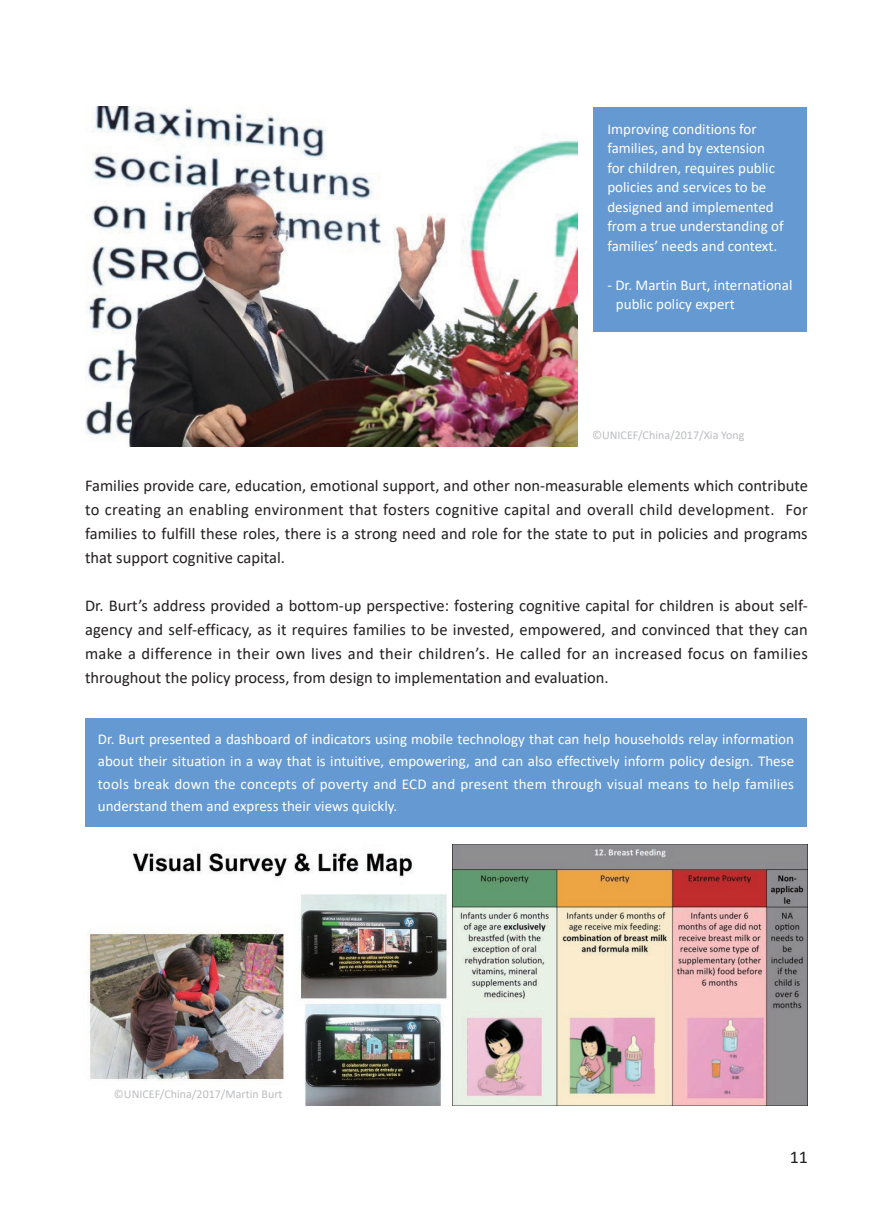
<style>
.page{position:relative;width:893px;height:1212px;background:#fff}
.page>*{position:absolute;margin:0;border:0;box-sizing:border-box;transform-origin:0 0}
.t1{font:18px "Calibri";color:#231f20}
.t2{font:16.5px/24px "Calibri";color:#231f20;text-align:justify}
.t3{font:15px/19.5px "Calibri";color:#fff}
.t4{font:12px "Calibri";color:#bcbdc0}
</style>
<div class="page">
<img style="left:85px;top:106px;width:492px;height:340px">
<div style="left:593px;top:107px;width:214px;height:225px;background:#6599d1"></div>
<div style="left:85px;top:719px;width:722px;height:108px;background:#6599d1"></div>
<img style="left:87px;top:845px;width:721px;height:261px">
<p class="t3" style="left:607px;top:119px;width:178px">Improving conditions for families, and by extension for children, requires public policies and services to be designed and implemented from a true understanding of families’ needs and context.</p>
<p class="t3" style="left:616px;top:275px;width:178px;text-indent:-9px">- Dr. Martin Burt, international public policy expert</p>
<p class="t4" style="left:592px;top:427px;width:154px">©UNICEF/China/2017/Xia Yong</p>
<p class="t2" style="left:85px;top:473px;width:724px">Families provide care, education, emotional support, and other non-measurable elements which contribute to creating an enabling environment that fosters cognitive capital and overall child development. For families to fulfill these roles, there is a strong need and role for the state to put in policies and programs that support cognitive capital.</p>
<p class="t2" style="left:85px;top:593px;width:724px">Dr. Burt’s address provided a bottom-up perspective: fostering cognitive capital for children is about self&shy;agency and self-efficacy, as it requires families to be invested, empowered, and convinced that they can make a difference in their own lives and their children’s. He called for an increased focus on families throughout the policy process, from design to implementation and evaluation.</p>
<p class="t3" style="left:98px;top:727px;width:698px;line-height:22.5px;text-align:justify">Dr. Burt presented a dashboard of indicators using mobile technology that can help households relay information about their situation in a way that is intuitive, empowering, and can also effectively inform policy design. These tools break down the concepts of poverty and ECD and present them through visual means to help families understand them and express their views quickly.</p>
<p class="t4" style="left:114px;top:1085px;width:170px">©UNICEF/China/2017/Martin Burt</p>
<p class="t1" style="left:790px;top:1144px;width:20px">11</p>
</div>
